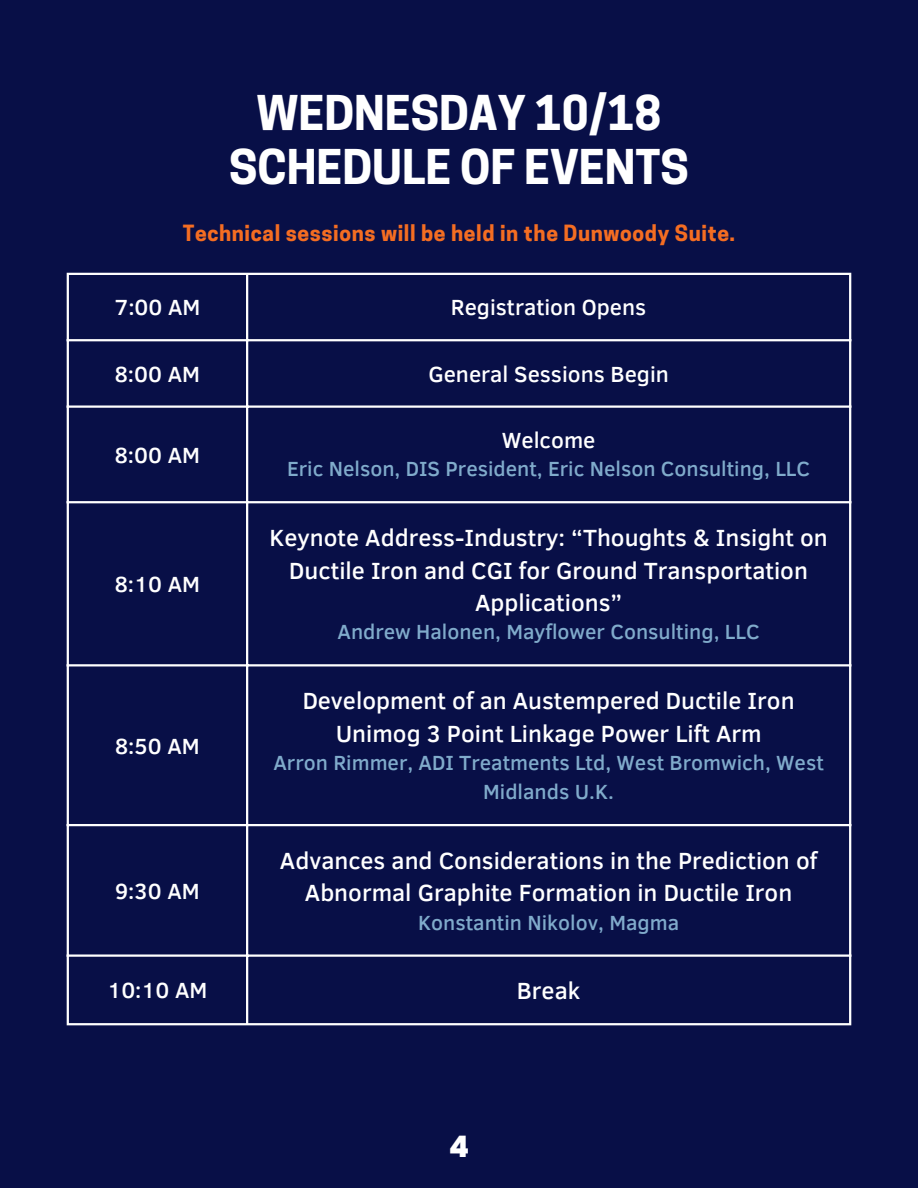
<style>
.page{position:relative;width:918px;height:1188px;background:#080f47}
.page>*{position:absolute;margin:0;border:0;box-sizing:border-box;transform-origin:0 0}
.t1{font:700 45px/54px "Cooper Hewitt";color:#fff;text-align:center}
.t2{font:800 29.7px "Poppins";color:#fff}
.t3{font:500 24px/32.7px "Clear Sans";color:#fff;text-align:center}
.t4{font:500 22.5px "Clear Sans";color:#fff}
.t5{font:500 21px/29.2px "Clear Sans";color:#80abcb;text-align:center}
.t6{font:700 21px "Cooper Hewitt";letter-spacing:.03em;color:#f46d22}
</style>
<div class="page">
<hr style="left:67px;top:275px;width:2px;height:748px;background:#fff">
<hr style="left:246px;top:275px;width:2px;height:748px;background:#fff">
<hr style="left:849px;top:275px;width:2px;height:748px;background:#fff">
<hr style="left:67px;top:273px;width:784px;height:2px;background:#fff">
<hr style="left:67px;top:339px;width:784px;height:2px;background:#fff">
<hr style="left:67px;top:405px;width:784px;height:3px;background:#fff">
<hr style="left:67px;top:501px;width:784px;height:2px;background:#fff">
<hr style="left:67px;top:664px;width:784px;height:2px;background:#fff">
<hr style="left:67px;top:824px;width:784px;height:2px;background:#fff">
<hr style="left:67px;top:954px;width:784px;height:3px;background:#fff">
<hr style="left:67px;top:1023px;width:784px;height:2px;background:#fff">
<p class="t1" style="left:229px;top:92px;width:461px">WEDNESDAY 10/18<br>SCHEDULE OF EVENTS</p>
<p class="t6" style="left:183px;top:225px;width:554px">Technical sessions will be held in the Dunwoody Suite.</p>
<p class="t4" style="left:114px;top:291px;width:88px">7:00 AM</p>
<p class="t4" style="left:451px;top:291px;width:197px">Registration Opens</p>
<p class="t4" style="left:115px;top:358px;width:87px">8:00 AM</p>
<p class="t4" style="left:428px;top:358px;width:242px">General Sessions Begin</p>
<p class="t4" style="left:115px;top:439px;width:87px">8:00 AM</p>
<p class="t4" style="left:115px;top:568px;width:87px">8:10 AM</p>
<p class="t4" style="left:115px;top:730px;width:86px">8:50 AM</p>
<p class="t4" style="left:115px;top:875px;width:86px">9:30 AM</p>
<p class="t4" style="left:502px;top:424px;width:95px">Welcome</p>
<p class="t5" style="left:287px;top:453px;width:525px">Eric Nelson, DIS President, Eric Nelson Consulting, LLC</p>
<p class="t3" style="left:270px;top:520px;width:560px">Keynote Address-Industry: “Thoughts &amp; Insight on<br>Ductile Iron and CGI for Ground Transportation<br>Applications”</p>
<p class="t5" style="left:338px;top:616px;width:424px">Andrew Halonen, Mayflower Consulting, LLC</p>
<p class="t3" style="left:303px;top:683px;width:493px">Development of an Austempered Ductile Iron<br>Unimog 3 Point Linkage Power Lift Arm</p>
<p class="t5" style="left:273px;top:747px;width:552px">Arron Rimmer, ADI Treatments Ltd, West Bromwich, West<br>Midlands U.K.</p>
<p class="t3" style="left:280px;top:843px;width:539px">Advances and Considerations in the Prediction of<br>Abnormal Graphite Formation in Ductile Iron</p>
<p class="t5" style="left:418px;top:907px;width:263px">Konstantin Nikolov, Magma</p>
<p class="t4" style="left:107px;top:974px;width:102px">10:10 AM</p>
<p class="t3" style="left:517px;top:974px;width:65px">Break</p>
<h1 class="t2" style="left:449px;top:1126px;width:22px">4</h1>
</div>
